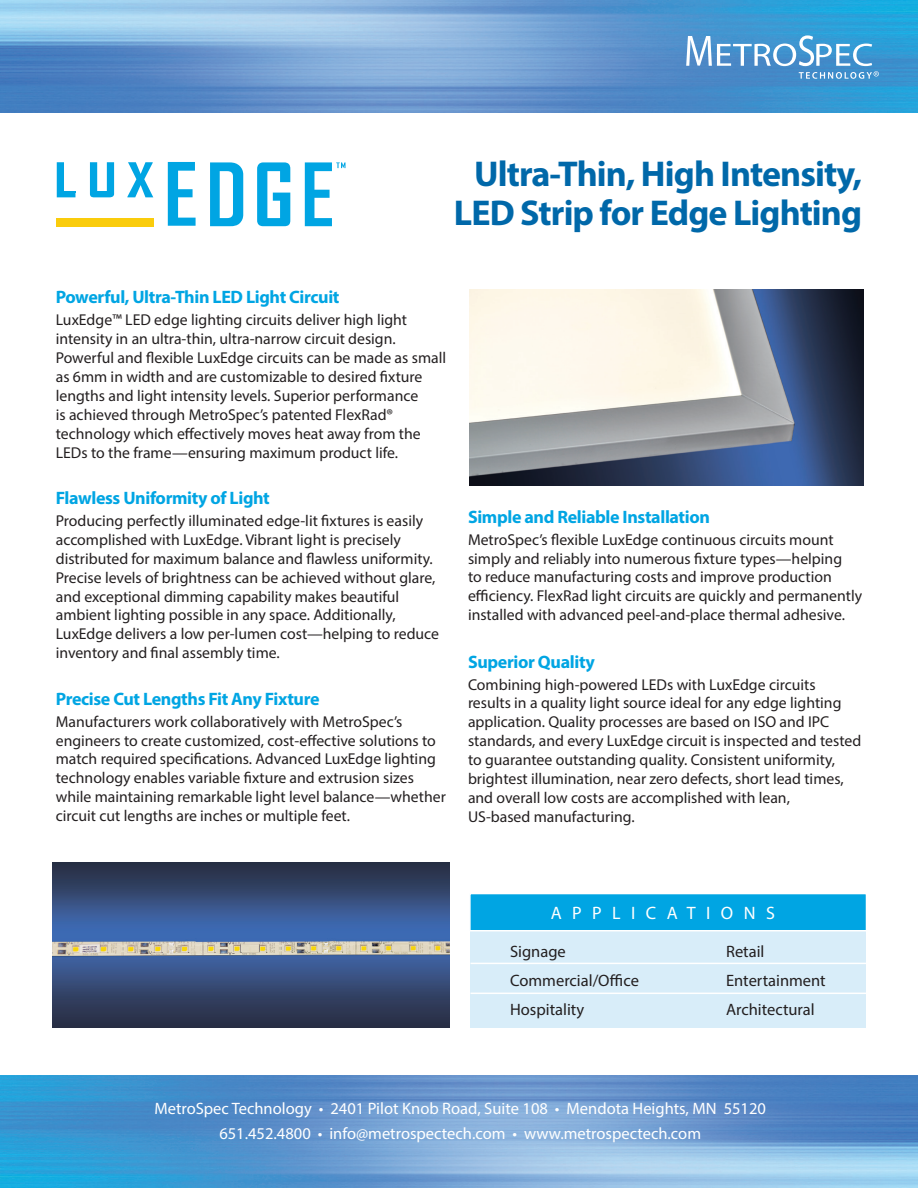
<style>
.page{position:relative;width:918px;height:1188px;background:#fff}
.page>*{position:absolute;margin:0;border:0;box-sizing:border-box;transform-origin:0 0}
.t1{font:700 36px/39px "Myriad Pro";letter-spacing:-.025em;color:#0068a9;text-align:center}
.t2{font:700 18px "Myriad Pro";letter-spacing:-.02em;color:#00a5e3}
.t3{font:18px "Myriad Pro";letter-spacing:.58em;color:#fff}
.t4{font:16.5px/25.8px "Myriad Pro";color:#fff;text-align:center}
.t5{font:16.5px "Myriad Pro";color:#231f20}
.t6{font:15.75px/18.9px "Myriad Pro";color:#231f20}
</style>
<div class="page">
<img style="left:0;top:1076px;width:918px;height:112px">
<img style="left:0;top:0;width:918px;height:113px">
<svg style="left:686px;top:35px;width:193px;height:44px;background:#67a5d6"></svg>
<svg style="left:168px;top:162px;width:28px;height:64px"></svg>
<svg style="left:210px;top:162px;width:33px;height:64px"></svg>
<svg style="left:257px;top:162px;width:33px;height:64px"></svg>
<div style="left:56px;top:218px;width:97px;height:8px;background:#facc0c"></div>
<svg style="left:305px;top:162px;width:40px;height:64px"></svg>
<svg style="left:90px;top:162px;width:24px;height:35px"></svg>
<svg style="left:127px;top:162px;width:26px;height:35px"></svg>
<svg style="left:57px;top:162px;width:18px;height:35px"></svg>
<hr style="left:94px;top:191px;width:18px;height:3px;background:#00a5e3">
<img style="left:469px;top:290px;width:395px;height:196px">
<div style="left:471px;top:931px;width:395px;height:97px;background:#d8edf9"></div>
<div style="left:469px;top:893px;width:398px;height:38px;background:#00a5e3;border:2px solid #fff"></div>
<hr style="left:471px;top:963px;width:396px;height:1px;background:#fff">
<hr style="left:471px;top:993px;width:396px;height:1px;background:#fff">
<img style="left:52px;top:862px;width:398px;height:165px">
<h1 class="t1" style="left:454px;top:153px;width:410px">Ultra-Thin, High Intensity,<br>LED Strip for Edge Lighting</h1>
<p class="t2" style="left:56px;top:285px;width:285px">Powerful, Ultra-Thin LED Light Circuit</p>
<p class="t6" style="left:56px;top:310px;width:392px">LuxEdge™ LED edge lighting circuits deliver high light intensity in an ultra-thin, ultra-narrow circuit design.<br>Powerful and flexible LuxEdge circuits can be made as small as 6mm in width and are customizable to desired fixture lengths and light intensity levels. Superior performance<br>is achieved through MetroSpec’s patented FlexRad® technology which effectively moves heat away from the LEDs to the frame—ensuring maximum product life.</p>
<p class="t2" style="left:56px;top:486px;width:216px">Flawless Uniformity of Light</p>
<p class="t6" style="left:56px;top:511px;width:385px">Producing perfectly illuminated edge-lit fixtures is easily accomplished with LuxEdge. Vibrant light is precisely distributed for maximum balance and flawless uniformity.<br>Precise levels of brightness can be achieved without glare, and exceptional dimming capability makes beautiful ambient lighting possible in any space. Additionally, LuxEdge delivers a low per-lumen cost—helping to reduce inventory and final assembly time.</p>
<p class="t2" style="left:56px;top:687px;width:265px">Precise Cut Lengths Fit Any Fixture</p>
<p class="t6" style="left:56px;top:712px;width:392px">Manufacturers work collaboratively with MetroSpec’s engineers to create customized, cost-effective solutions to match required specifications. Advanced LuxEdge lighting technology enables variable fixture and extrusion sizes while maintaining remarkable light level balance—whether circuit cut lengths are inches or multiple feet.</p>
<p class="t2" style="left:468px;top:505px;width:244px">Simple and Reliable Installation</p>
<p class="t6" style="left:468px;top:530px;width:396px">MetroSpec’s flexible LuxEdge continuous circuits mount simply and reliably into numerous fixture types—helping<br>to reduce manufacturing costs and improve production efficiency. FlexRad light circuits are quickly and permanently installed with advanced peel-and-place thermal adhesive.</p>
<p class="t2" style="left:468px;top:650px;width:128px">Superior Quality</p>
<p class="t6" style="left:468px;top:675px;width:395px">Combining high-powered LEDs with LuxEdge circuits results in a quality light source ideal for any edge lighting application. Quality processes are based on ISO and IPC standards, and every LuxEdge circuit is inspected and tested to guarantee outstanding quality. Consistent uniformity, brightest illumination, near zero defects, short lead times, and overall low costs are accomplished with lean,<br>US-based manufacturing.</p>
<p class="t3" style="left:551px;top:902px;width:226px">APPLICATIONS</p>
<p class="t5" style="left:510px;top:942px;width:57px">Signage</p>
<p class="t5" style="left:726px;top:942px;width:40px">Retail</p>
<p class="t5" style="left:510px;top:970px;width:130px">Commercial/Office</p>
<p class="t5" style="left:726px;top:970px;width:101px">Entertainment</p>
<p class="t5" style="left:510px;top:999px;width:76px">Hospitality</p>
<p class="t5" style="left:726px;top:999px;width:90px">Architectural</p>
<p class="t4" style="left:154px;top:1095px;width:613px">MetroSpec Technology • 2401 Pilot Knob Road, Suite 108 • Mendota Heights, MN 55120<br>651.452.4800 • info@metrospectech.com • www.metrospectech.com</p>
</div>
